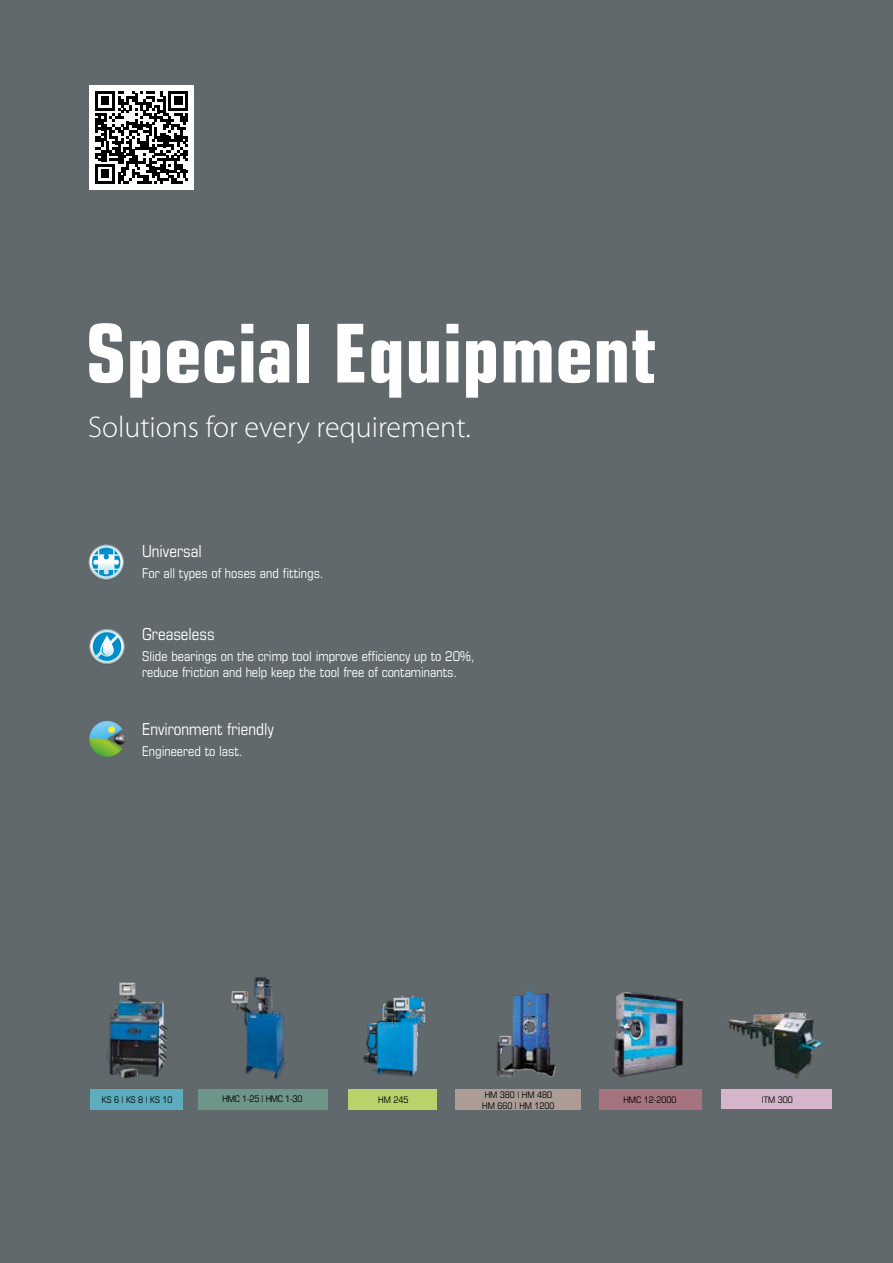
<style>
.page{position:relative;width:893px;height:1263px;background:#61696c}
.page>*{position:absolute;margin:0;border:0;box-sizing:border-box;transform-origin:0 0}
.t1{font:700 condensed 81px "Eurostile LT Std";color:#fff}
.t2{font:300 30px "Myriad Pro";color:#fff}
.t3{font:condensed 16.5px "Eurostile LT Std";color:#fff}
.t4{font:condensed 13.5px/16.5px "Eurostile LT Std";color:#fff}
.t5{font:condensed 9px/10.5px "Eurostile LT Std";color:#000}
.t6{font:condensed 9px "Eurostile LT Std";letter-spacing:-.02em;color:#000}
</style>
<div class="page">
<svg style="left:89px;top:545px;width:35px;height:36px"></svg>
<div style="left:89px;top:545px;width:35px;height:35px;border:1px solid #9c9d9d;border-radius:50%"></div>
<div style="left:90px;top:631px;width:34px;height:34px;background:#5c5d5d;border-radius:50%"></div>
<svg style="left:90px;top:629px;width:34px;height:35px"></svg>
<div style="left:90px;top:629px;width:34px;height:35px;border:1px solid #9c9d9d;border-radius:50%"></div>
<div style="left:90px;top:85px;width:104px;height:104px;background:#fff"></div>
<svg style="left:95px;top:91px;width:93px;height:93px"></svg>
<div style="left:455px;top:1089px;width:126px;height:21px;background:#ab9d96"></div>
<div style="left:348px;top:1089px;width:89px;height:21px;background:#b9d36b"></div>
<div style="left:198px;top:1089px;width:130px;height:21px;background:#6d9588"></div>
<div style="left:90px;top:1089px;width:92px;height:21px;background:#5dadbe"></div>
<div style="left:721px;top:1089px;width:111px;height:20px;background:#d5b5cb"></div>
<div style="left:599px;top:1089px;width:102px;height:21px;background:#a5747f"></div>
<img style="left:363px;top:995px;width:63px;height:82px">
<img style="left:496px;top:990px;width:60px;height:88px">
<img style="left:612px;top:992px;width:71px;height:85px">
<img style="left:728px;top:1012px;width:96px;height:67px">
<img style="left:106px;top:982px;width:62px;height:97px">
<img style="left:231px;top:977px;width:54px;height:103px">
<img style="left:89px;top:721px;width:36px;height:36px;border-radius:18px">
<h1 class="t1" style="left:86px;top:304px;width:572px">Special Equipment</h1>
<h2 class="t2" style="left:88px;top:409px;width:384px">Solutions for every requirement.</h2>
<p class="t3" style="left:142px;top:541px;width:61px">Universal</p>
<p class="t4" style="left:142px;top:564px;width:183px">For all types of hoses and fittings.</p>
<p class="t3" style="left:142px;top:624px;width:74px">Greaseless</p>
<p class="t4" style="left:142px;top:647px;width:334px">Slide bearings on the crimp tool improve efficiency up to 20%, reduce friction and help keep the tool free of contaminants.</p>
<p class="t3" style="left:142px;top:719px;width:133px">Environment friendly</p>
<p class="t4" style="left:142px;top:742px;width:102px">Engineered to last.</p>
<p class="t5" style="left:482px;top:1089px;width:74px">HM 380 | HM 480<br>HM 660 | HM 1200</p>
<p class="t5" style="left:102px;top:1094px;width:72px">KS 6 | KS 8 | KS 10</p>
<p class="t6" style="left:223px;top:1094px;width:81px">HMC 1-25 | HMC 1-30</p>
<p class="t5" style="left:378px;top:1094px;width:32px">HM 245</p>
<p class="t5" style="left:623px;top:1094px;width:55px">HMC 12-2000</p>
<p class="t5" style="left:762px;top:1094px;width:32px">ITM 300</p>
</div>
